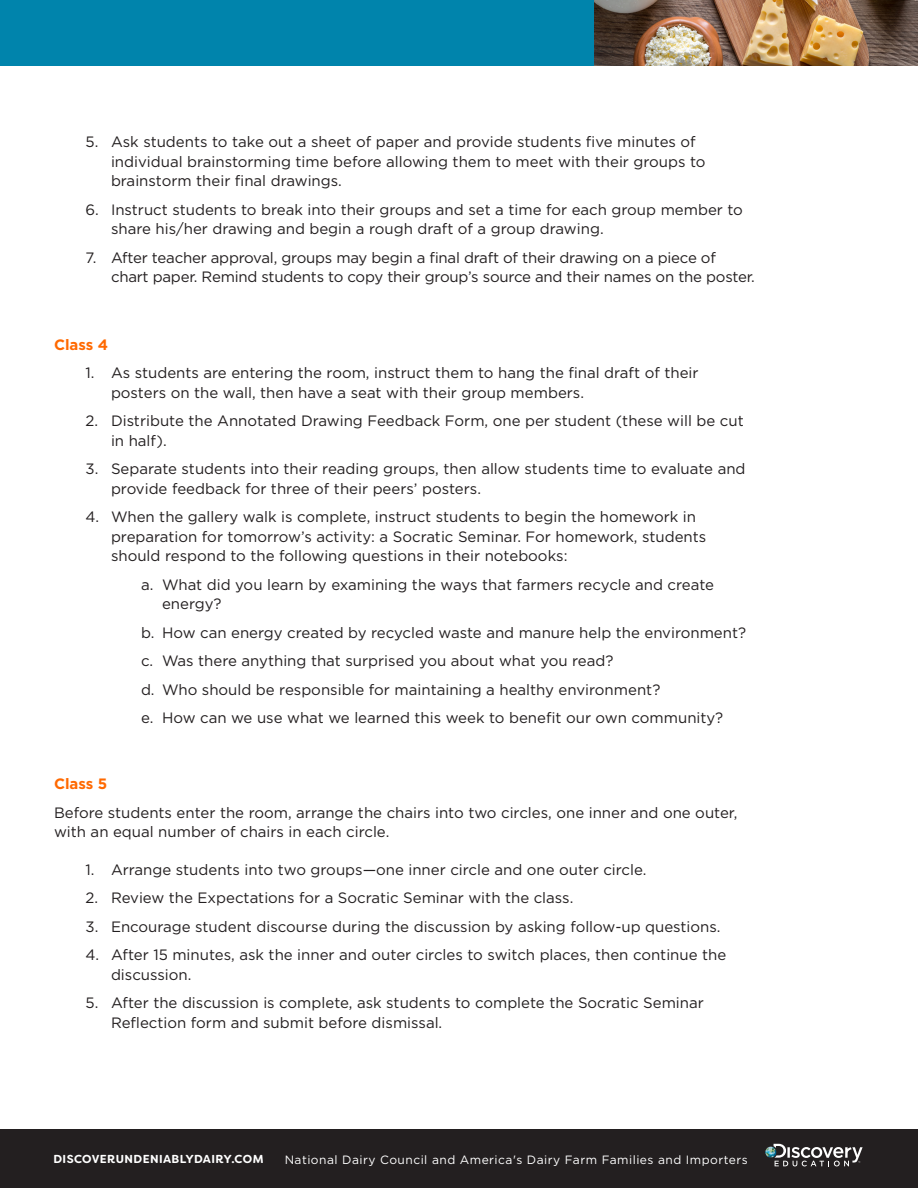
<style>
.page{position:relative;width:918px;height:1188px;background:#fff}
.page>*{position:absolute;margin:0;border:0;box-sizing:border-box;transform-origin:0 0}
.Body{font:15px/19.5px "Gotham";color:#231f20}
.Subhead_2{font:700 15px "Gotham";color:#ff6900}
.t1{font:12px "Gotham";letter-spacing:.04em;color:#fff}
.t2{font:700 11.55px "Filson Soft";letter-spacing:.03em;color:#fff}
</style>
<div class="page">
<div style="left:0;top:0;width:594px;height:66px;background:#0084ac"></div>
<img style="left:594px;top:0;width:324px;height:66px">
<div style="left:0;top:1129px;width:918px;height:59px;background:#231f20"></div>
<svg style="left:765px;top:1144px;width:98px;height:22px"></svg>
<p class="Body" style="left:111px;top:132px;width:596px;text-indent:-26px">5. Ask students to take out a sheet of paper and provide students five minutes of individual brainstorming time before allowing them to meet with their groups to brainstorm their final drawings.</p>
<p class="Body" style="left:111px;top:199px;width:634px;text-indent:-26px">6. Instruct students to break into their groups and set a time for each group member to share his/her drawing and begin a rough draft of a group drawing.</p>
<p class="Body" style="left:111px;top:247px;width:645px;text-indent:-26px">7. After teacher approval, groups may begin a final draft of their drawing on a piece of chart paper. Remind students to copy their group’s source and their names on the poster.</p>
<p class="Subhead_2" style="left:54px;top:335px;width:56px">Class 4</p>
<p class="Body" style="left:111px;top:363px;width:589px;text-indent:-26px">1. As students are entering the room, instruct them to hang the final draft of their posters on the wall, then have a seat with their group members.</p>
<p class="Body" style="left:111px;top:411px;width:634px;text-indent:-26px">2. Distribute the Annotated Drawing Feedback Form, one per student (these will be cut in half).</p>
<p class="Body" style="left:111px;top:459px;width:636px;text-indent:-26px">3. Separate students into their reading groups, then allow students time to evaluate and provide feedback for three of their peers’ posters.</p>
<p class="Body" style="left:111px;top:507px;width:597px;text-indent:-26px">4. When the gallery walk is complete, instruct students to begin the homework in preparation for tomorrow’s activity: a Socratic Seminar. For homework, students should respond to the following questions in their notebooks:</p>
<p class="Body" style="left:162px;top:574px;width:554px;text-indent:-21px">a. What did you learn by examining the ways that farmers recycle and create energy?</p>
<p class="Body" style="left:141px;top:622px;width:607px">b. How can energy created by recycled waste and manure help the environment?</p>
<p class="Body" style="left:141px;top:651px;width:474px">c. Was there anything that surprised you about what you read?</p>
<p class="Body" style="left:141px;top:679px;width:521px">d. Who should be responsible for maintaining a healthy environment?</p>
<p class="Body" style="left:141px;top:708px;width:584px">e. How can we use what we learned this week to benefit our own community?</p>
<p class="Subhead_2" style="left:54px;top:774px;width:55px">Class 5</p>
<p class="Body" style="left:54px;top:802px;width:685px">Before students enter the room, arrange the chairs into two circles, one inner and one outer, with an equal number of chairs in each circle.</p>
<p class="Body" style="left:86px;top:859px;width:563px">1. Arrange students into two groups—one inner circle and one outer circle.</p>
<p class="Body" style="left:86px;top:888px;width:489px">2. Review the Expectations for a Socratic Seminar with the class.</p>
<p class="Body" style="left:86px;top:916px;width:637px">3. Encourage student discourse during the discussion by asking follow-up questions.</p>
<p class="Body" style="left:111px;top:945px;width:617px;text-indent:-26px">4. After 15 minutes, ask the inner and outer circles to switch places, then continue the discussion.</p>
<p class="Body" style="left:111px;top:993px;width:594px;text-indent:-26px">5. After the discussion is complete, ask students to complete the Socratic Seminar<br>Reflection form and submit before dismissal.</p>
<p class="t2" style="left:53px;top:1152px;width:212px">DISCOVERUNDENIABLYDAIRY.COM</p>
<p class="t1" style="left:285px;top:1152px;width:465px">National Dairy Council and America's Dairy Farm Families and Importers</p>
</div>
